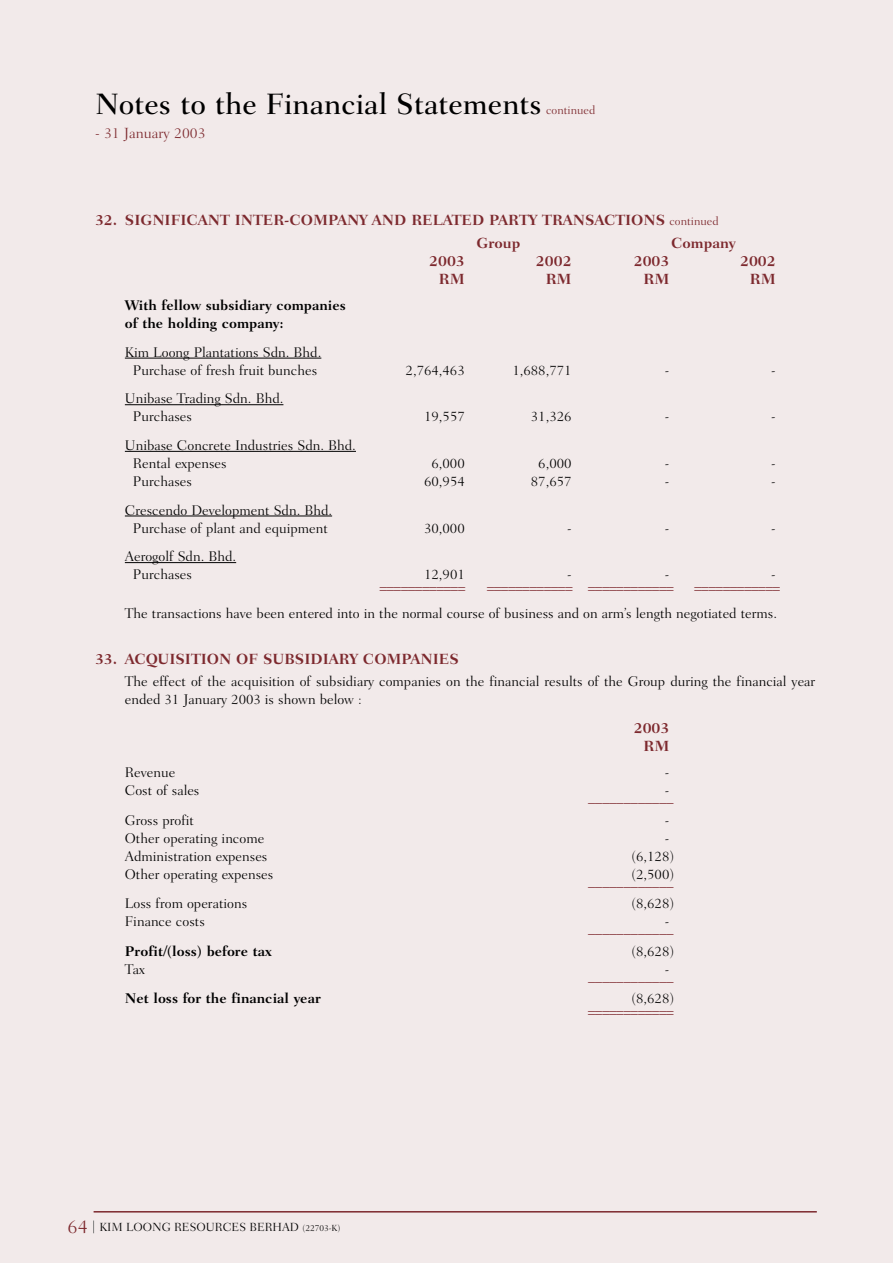
<style>
.page{position:relative;width:893px;height:1263px;background:#fff}
.page>*{position:absolute;margin:0;border:0;box-sizing:border-box;transform-origin:0 0}
.t1{font:500 30px "Fairfield LH";color:#000}
.t2{font:700 15px/22.2px "Fairfield LH";color:#7d292e}
.t3{font:300 15px "Fairfield LH";color:#7d292e}
.t4{font:300 14.25px/18px "Fairfield LH";color:#000}
.t5{font:300 14.25px "Fairfield LH";color:#7d292e}
.t6{font:700 14.25px/18px "Fairfield LH";color:#000}
.t7{font:300 12px "Fairfield LH";color:#000}
.t8{font:300 12px "Fairfield LH";color:#7d292e}
.s1{font-weight:300;font-size:12px}
.s2{font-size:19.5px;color:#7d292e}
.s3{font-size:9px}
</style>
<div class="page">
<div style="left:0;top:0;width:892px;height:1263px;background:#f2eaea"></div>
<hr style="left:125px;top:358px;width:196px;height:1px;background:#000">
<hr style="left:125px;top:404px;width:60px;height:1px;background:#000">
<hr style="left:185px;top:404px;width:98px;height:1px;background:#000">
<hr style="left:125px;top:451px;width:231px;height:1px;background:#000">
<hr style="left:125px;top:516px;width:207px;height:1px;background:#000">
<hr style="left:125px;top:562px;width:111px;height:1px;background:#000">
<svg style="left:93px;top:1221px;width:1px;height:12px"></svg>
<hr style="left:94px;top:1211px;width:722px;height:2px;background:#7d292e">
<h1 class="t1" style="left:95px;top:92px;width:448px">Notes to the Financial Statements</h1>
<p class="t8" style="left:546px;top:105px;width:51px">continued</p>
<p class="t3" style="left:95px;top:127px;width:112px">- 31 January 2003</p>
<p class="t2" style="left:476px;top:211px;width:244px;text-indent:-381px">32. SIGNIFICANT INTER-COMPANY AND RELATED PARTY TRANSACTIONS <span class="s1">continued<br></span>Group</p>
<p class="t2" style="left:671px;top:233px;width:66px">Company</p>
<p class="t6" style="left:125px;top:298px;width:222px">With fellow subsidiary companies of the holding company:</p>
<p class="t4" style="left:125px;top:344px;width:198px;text-align:center">Kim Loong Plantations Sdn. Bhd.<br>Purchase of fresh fruit bunches</p>
<p class="t4" style="left:133px;top:391px;width:152px;text-indent:-8px">Unibase Trading Sdn. Bhd.<br>Purchases</p>
<p class="t4" style="left:133px;top:437px;width:224px;text-indent:-8px">Unibase Concrete Industries Sdn. Bhd.<br>Rental expenses</p>
<p class="t2" style="left:429px;top:251px;width:37px">2003</p>
<p class="t2" style="left:536px;top:251px;width:37px">2002</p>
<p class="t2" style="left:633px;top:251px;width:37px">2003</p>
<p class="t2" style="left:740px;top:251px;width:37px">2002</p>
<p class="t2" style="left:439px;top:269px;width:27px">RM</p>
<p class="t2" style="left:545px;top:269px;width:27px">RM</p>
<p class="t2" style="left:643px;top:269px;width:27px">RM</p>
<p class="t2" style="left:750px;top:269px;width:27px">RM</p>
<p class="t4" style="left:405px;top:362px;width:61px">2,764,463</p>
<p class="t4" style="left:512px;top:362px;width:61px">1,688,771</p>
<p class="t4" style="left:665px;top:362px;width:6px">-</p>
<p class="t4" style="left:771px;top:362px;width:6px">-</p>
<p class="t4" style="left:424px;top:409px;width:42px">19,557</p>
<p class="t4" style="left:531px;top:409px;width:42px">31,326</p>
<p class="t4" style="left:665px;top:409px;width:6px">-</p>
<p class="t4" style="left:771px;top:409px;width:6px">-</p>
<p class="t4" style="left:431px;top:455px;width:35px">6,000</p>
<p class="t4" style="left:538px;top:455px;width:35px">6,000</p>
<p class="t4" style="left:665px;top:455px;width:6px">-</p>
<p class="t4" style="left:771px;top:455px;width:6px">-</p>
<p class="t4" style="left:133px;top:473px;width:61px">Purchases</p>
<p class="t4" style="left:424px;top:473px;width:42px">60,954</p>
<p class="t4" style="left:531px;top:473px;width:42px">87,657</p>
<p class="t4" style="left:665px;top:473px;width:6px">-</p>
<p class="t4" style="left:771px;top:473px;width:6px">-</p>
<p class="t4" style="left:125px;top:502px;width:209px;text-align:center">Crescendo Development Sdn. Bhd.<br>Purchase of plant and equipment</p>
<p class="t4" style="left:424px;top:520px;width:42px">30,000</p>
<p class="t4" style="left:567px;top:520px;width:6px">-</p>
<p class="t4" style="left:665px;top:520px;width:6px">-</p>
<p class="t4" style="left:771px;top:520px;width:6px">-</p>
<p class="t4" style="left:133px;top:549px;width:105px;text-indent:-8px">Aerogolf Sdn. Bhd.<br>Purchases</p>
<p class="t4" style="left:424px;top:567px;width:42px">12,901</p>
<p class="t4" style="left:567px;top:567px;width:6px">-</p>
<p class="t4" style="left:665px;top:567px;width:6px">-</p>
<p class="t4" style="left:771px;top:567px;width:6px">-</p>
<p class="t5" style="left:379px;top:576px;width:87px">____________</p>
<p class="t5" style="left:487px;top:576px;width:188px">____________ ____________</p>
<p class="t5" style="left:694px;top:576px;width:87px">____________</p>
<p class="t5" style="left:379px;top:579px;width:87px">____________</p>
<p class="t5" style="left:487px;top:579px;width:188px">____________ ____________</p>
<p class="t5" style="left:694px;top:579px;width:87px">____________</p>
<p class="t4" style="left:125px;top:606px;width:653px">The transactions have been entered into in the normal course of business and on arm’s length negotiated terms.</p>
<p class="t2" style="left:95px;top:649px;width:365px">33. ACQUISITION OF SUBSIDIARY COMPANIES</p>
<p class="t4" style="left:125px;top:674px;width:692px">The effect of the acquisition of subsidiary companies on the financial results of the Group during the financial year ended 31 January 2003 is shown below :</p>
<p class="t2" style="left:633px;top:720px;width:37px;line-height:18px;text-align:right">2003<br>RM</p>
<p class="t4" style="left:125px;top:765px;width:52px">Revenue</p>
<p class="t4" style="left:665px;top:765px;width:6px">-</p>
<p class="t4" style="left:125px;top:783px;width:76px">Cost of sales</p>
<p class="t4" style="left:665px;top:783px;width:6px">-</p>
<p class="t5" style="left:588px;top:792px;width:87px">____________</p>
<p class="t4" style="left:125px;top:812px;width:71px">Gross profit</p>
<p class="t4" style="left:665px;top:812px;width:6px">-</p>
<p class="t4" style="left:125px;top:830px;width:141px">Other operating income</p>
<p class="t4" style="left:665px;top:830px;width:6px">-</p>
<p class="t4" style="left:125px;top:848px;width:144px">Administration expenses</p>
<p class="t4" style="left:631px;top:848px;width:44px">(6,128)</p>
<p class="t4" style="left:125px;top:866px;width:150px">Other operating expenses</p>
<p class="t4" style="left:631px;top:866px;width:44px">(2,500)</p>
<p class="t5" style="left:588px;top:875px;width:87px">____________</p>
<p class="t4" style="left:125px;top:896px;width:124px">Loss from operations</p>
<p class="t4" style="left:631px;top:896px;width:44px">(8,628)</p>
<p class="t4" style="left:125px;top:914px;width:82px">Finance costs</p>
<p class="t4" style="left:665px;top:914px;width:6px">-</p>
<p class="t5" style="left:588px;top:923px;width:87px">____________</p>
<p class="t6" style="left:125px;top:943px;width:148px">Profit/(loss) before tax</p>
<p class="t4" style="left:631px;top:943px;width:44px">(8,628)</p>
<p class="t4" style="left:125px;top:961px;width:21px">Tax</p>
<p class="t4" style="left:665px;top:961px;width:6px">-</p>
<p class="t5" style="left:588px;top:970px;width:87px">____________</p>
<p class="t6" style="left:125px;top:991px;width:197px">Net loss for the financial year</p>
<p class="t4" style="left:631px;top:991px;width:44px">(8,628)</p>
<p class="t5" style="left:588px;top:1000px;width:87px">____________</p>
<p class="t5" style="left:588px;top:1003px;width:87px">____________</p>
<p class="t7" style="left:68px;top:1223px;width:274px"><span class="s2">64</span> KIM LOONG RESOURCES BERHAD <span class="s3">(22703-K)</span></p>
</div>
